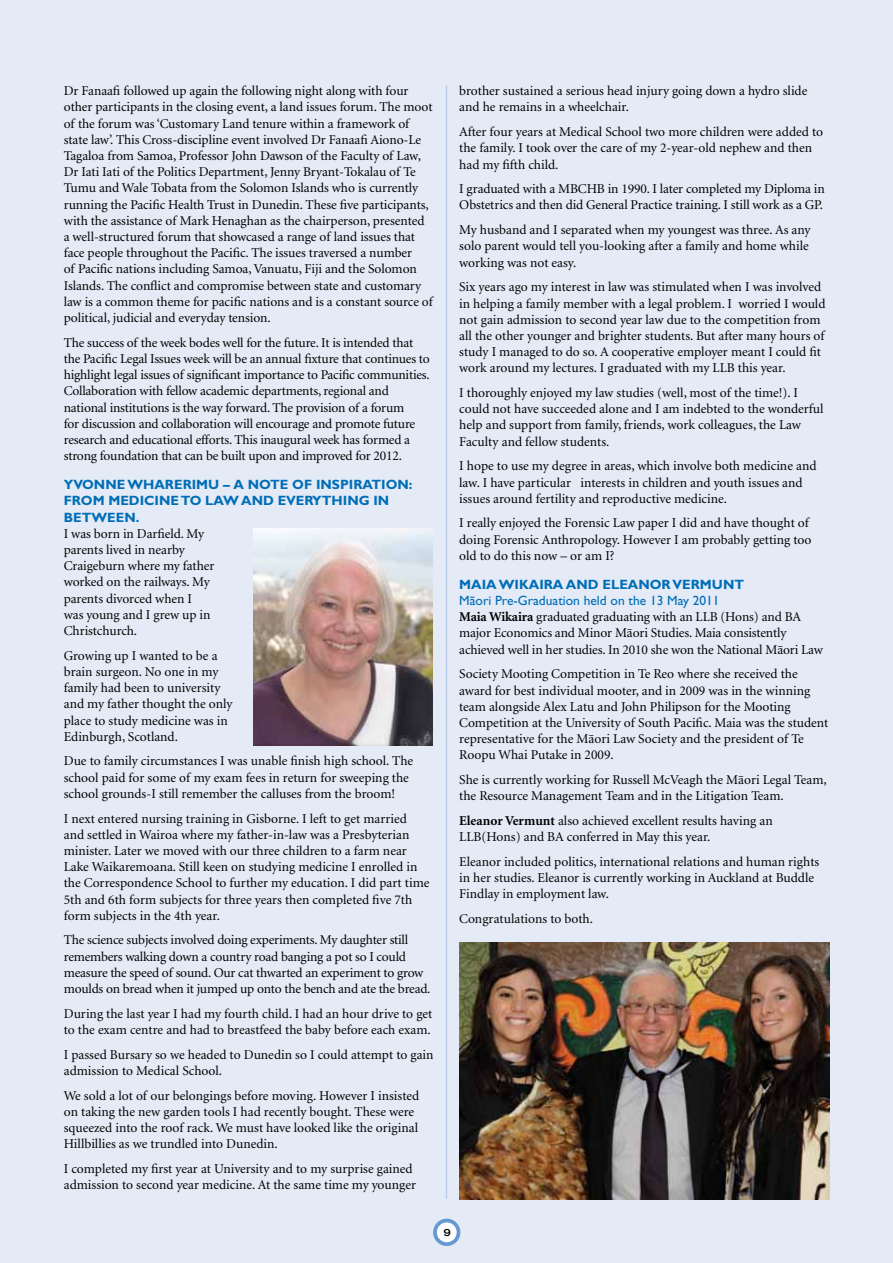
<style>
.page{position:relative;width:893px;height:1263px;background:#e4eaf6}
.page>*{position:absolute;margin:0;border:0;box-sizing:border-box;transform-origin:0 0}
.t1{font:13.5px/16.2px "Minion Maori";letter-spacing:-.005em;color:#000}
.t2{font:700 13.5px "Gill Sans";color:#006eb7}
.t3{font:13.5px "Gill Sans Maori";color:#006eb7}
.t4{font:500 expanded 10.05px "Helvetica Neue";color:#000}
.s1{font-weight:700}
</style>
<div class="page">
<div style="left:435px;top:1220px;width:23px;height:24px;background:#fff;border-radius:50%"></div>
<div style="left:433px;top:1219px;width:27px;height:27px;border:4px solid #6699d1;border-radius:50%"></div>
<hr style="left:446px;top:86px;width:1px;height:1112px;background:#bdceeb">
<img style="left:254px;top:528px;width:179px;height:218px">
<img style="left:459px;top:943px;width:370px;height:256px">
<p class="t1" style="left:64px;top:83px;width:371px">Dr Fanaafi followed up again the following night along with four other participants in the closing event, a land issues forum. The moot of the forum was ‘Customary Land tenure within a framework of state law’. This Cross-discipline event involved Dr Fanaafi Aiono-Le Tagaloa from Samoa, Professor John Dawson of the Faculty of Law, Dr Iati Iati of the Politics Department, Jenny Bryant-Tokalau of Te Tumu and Wale Tobata from the Solomon Islands who is currently running the Pacific Health Trust in Dunedin. These five participants, with the assistance of Mark Henaghan as the chairperson, presented a well-structured forum that showcased a range of land issues that face people throughout the Pacific. The issues traversed a number<br>of Pacific nations including Samoa, Vanuatu, Fiji and the Solomon Islands. The conflict and compromise between state and customary law is a common theme for pacific nations and is a constant source of political, judicial and everyday tension.</p>
<p class="t1" style="left:64px;top:335px;width:367px">The success of the week bodes well for the future. It is intended that the Pacific Legal Issues week will be an annual fixture that continues to highlight legal issues of significant importance to Pacific communities.<br>Collaboration with fellow academic departments, regional and national institutions is the way forward. The provision of a forum<br>for discussion and collaboration will encourage and promote future research and educational efforts. This inaugural week has formed a strong foundation that can be built upon and improved for 2012.</p>
<p class="t2" style="left:64px;top:477px;width:30px">YVONNE</p>
<p class="t2" style="left:127px;top:477px;width:74px">WHARERIMU</p>
<p class="t2" style="left:223px;top:477px;width:47px">– A NOTE</p>
<p class="t2" style="left:292px;top:477px;width:37px">OF INSPI</p>
<p class="t2" style="left:353px;top:477px;width:20px">RATION</p>
<p class="t2" style="left:409px;top:477px;width:5px">:</p>
<p class="t2" style="left:64px;top:493px;width:100px">FROM MEDICINE</p>
<p class="t2" style="left:181px;top:493px;width:73px">TO LAW AND</p>
<p class="t2" style="left:278px;top:493px;width:55px">EVERYTHING</p>
<p class="t2" style="left:373px;top:493px;width:14px">IN</p>
<p class="t2" style="left:64px;top:509px;width:21px">BETWEEN</p>
<p class="t2" style="left:136px;top:509px;width:5px">.</p>
<p class="t1" style="left:64px;top:526px;width:152px">I was born in Darfield. My parents lived in nearby<br>Craigeburn where my father worked on the railways. My parents divorced when I was young and I grew up in<br>Christchurch.</p>
<p class="t1" style="left:64px;top:648px;width:170px">Growing up I wanted to be a brain surgeon. No one in my family had been to university and my father thought the only place to study medicine was in<br>Edinburgh, Scotland.</p>
<p class="t1" style="left:64px;top:753px;width:351px">Due to family circumstances I was unable finish high school. The school paid for some of my exam fees in return for sweeping the school grounds-I still remember the calluses from the broom!</p>
<p class="t1" style="left:64px;top:810px;width:367px">I next entered nursing training in Gisborne. I left to get married and settled in Wairoa where my father-in-law was a Presbyterian minister. Later we moved with our three children to a farm near Lake Waikaremoana. Still keen on studying medicine I enrolled in the Correspondence School to further my education. I did part time 5th and 6th form subjects for three years then completed five 7th form subjects in the 4th year.</p>
<p class="t1" style="left:64px;top:932px;width:368px">The science subjects involved doing experiments. My daughter still remembers walking down a country road banging a pot so I could measure the speed of sound. Our cat thwarted an experiment to grow moulds on bread when it jumped up onto the bench and ate the bread.</p>
<p class="t1" style="left:64px;top:1006px;width:370px">During the last year I had my fourth child. I had an hour drive to get to the exam centre and had to breastfeed the baby before each exam.</p>
<p class="t1" style="left:64px;top:1047px;width:371px">I passed Bursary so we headed to Dunedin so I could attempt to gain admission to Medical School.</p>
<p class="t1" style="left:64px;top:1088px;width:357px">We sold a lot of our belongings before moving. However I insisted on taking the new garden tools I had recently bought. These were squeezed into the roof rack. We must have looked like the original Hillbillies as we trundled into Dunedin.</p>
<p class="t1" style="left:64px;top:1161px;width:354px">I completed my first year at University and to my surprise gained admission to second year medicine. At the same time my younger</p>
<p class="t1" style="left:459px;top:83px;width:350px">brother sustained a serious head injury going down a hydro slide and he remains in a wheelchair.</p>
<p class="t1" style="left:459px;top:124px;width:365px">After four years at Medical School two more children were added to the family. I took over the care of my 2-year-old nephew and then had my fifth child.</p>
<p class="t1" style="left:459px;top:181px;width:367px">I graduated with a MBCHB in 1990. I later completed my Diploma in<br>Obstetrics and then did General Practice training. I still work as a GP.</p>
<p class="t1" style="left:459px;top:222px;width:353px">My husband and I separated when my youngest was three. As any solo parent would tell you-looking after a family and home while working was not easy.</p>
<p class="t1" style="left:459px;top:279px;width:368px">Six years ago my interest in law was stimulated when I was involved in helping a family member with a legal problem. I worried I would not gain admission to second year law due to the competition from all the other younger and brighter students. But after many hours of study I managed to do so. A cooperative employer meant I could fit work around my lectures. I graduated with my LLB this year.</p>
<p class="t1" style="left:459px;top:385px;width:366px">I thoroughly enjoyed my law studies (well, most of the time!). I could not have succeeded alone and I am indebted to the wonderful help and support from family, friends, work colleagues, the Law Faculty and fellow students.</p>
<p class="t1" style="left:459px;top:458px;width:359px">I hope to use my degree in areas, which involve both medicine and law. I have particular interests in children and youth issues and issues around fertility and reproductive medicine.</p>
<p class="t1" style="left:459px;top:515px;width:354px">I really enjoyed the Forensic Law paper I did and have thought of doing Forensic Anthropology. However I am probably getting too old to do this now – or am I?</p>
<p class="t2" style="left:459px;top:576px;width:22px">MAIA</p>
<p class="t2" style="left:499px;top:576px;width:79px">WIKAI RA AND</p>
<p class="t2" style="left:602px;top:576px;width:20px">ELEANO</p>
<p class="t2" style="left:662px;top:576px;width:50px">R VERMUNT</p>
<p class="t3" style="left:459px;top:593px;width:262px">Mäori Pre-Graduation held on the 13 May 2011</p>
<p class="t1" style="left:459px;top:609px;width:365px"><span class="s1">Maia Wikaira</span> graduated graduating with an LLB (Hons) and BA major Economics and Minor Mäori Studies. Maia consistently achieved well in her studies. In 2010 she won the National Mäori Law</p>
<p class="t1" style="left:459px;top:666px;width:371px">Society Mooting Competition in Te Reo where she received the award for best individual mooter, and in 2009 was in the winning team alongside Alex Latu and John Philipson for the Mooting Competition at the University of South Pacific. Maia was the student representative for the Mäori Law Society and the president of Te Roopu Whai Putake in 2009.</p>
<p class="t1" style="left:459px;top:772px;width:369px">She is currently working for Russell McVeagh the Mäori Legal Team, the Resource Management Team and in the Litigation Team.</p>
<p class="t1" style="left:459px;top:813px;width:315px"><span class="s1">Eleanor Vermunt</span> also achieved excellent results having an<br>LLB(Hons) and BA conferred in May this year.</p>
<p class="t1" style="left:459px;top:854px;width:362px">Eleanor included politics, international relations and human rights in her studies. Eleanor is currently working in Auckland at Buddle<br>Findlay in employment law.</p>
<p class="t1" style="left:459px;top:911px;width:135px">Congratulations to both.</p>
<p class="t4" style="left:443px;top:1226px;width:9px">9</p>
</div>
